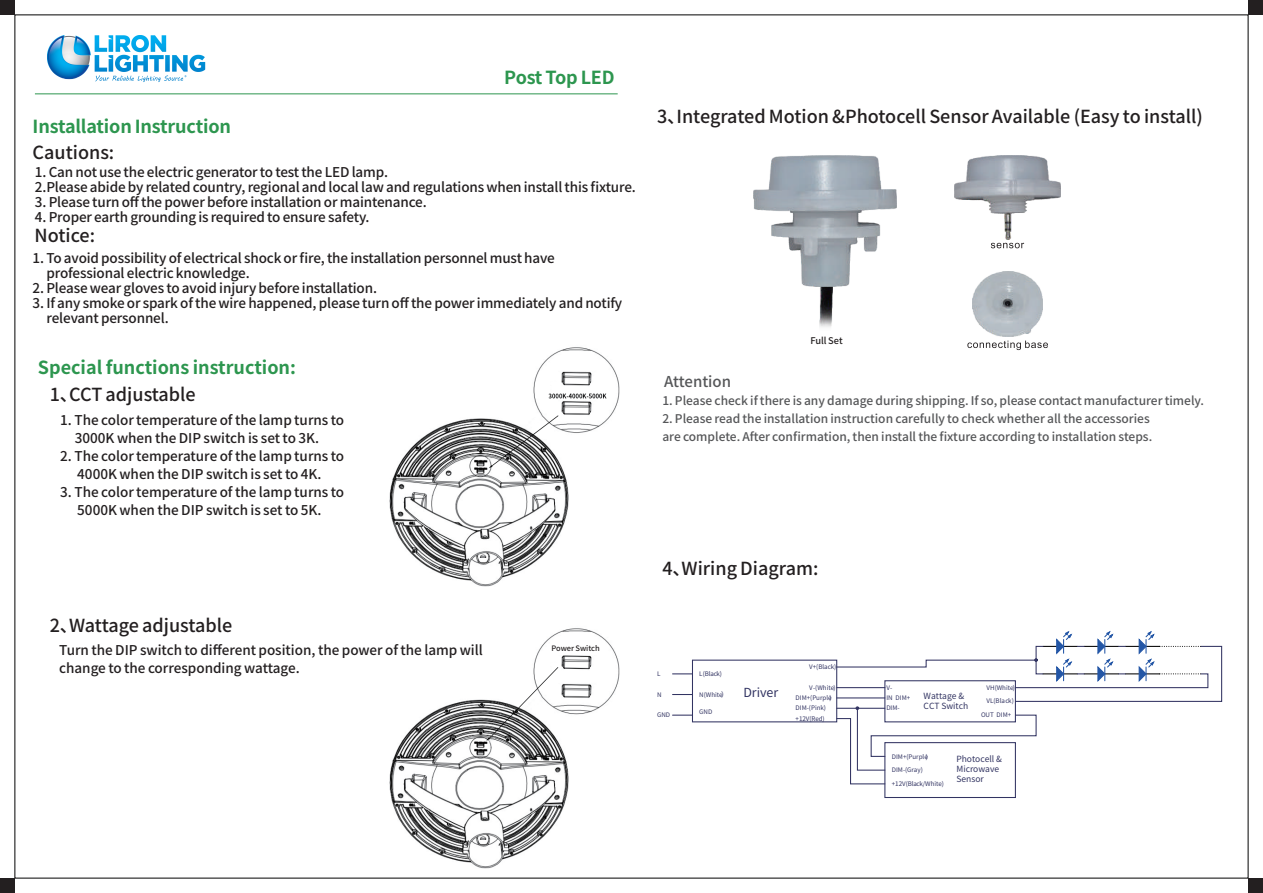
<style>
.page{position:relative;width:1263px;height:893px;background:#fff}
.page>*{position:absolute;margin:0;border:0;box-sizing:border-box;transform-origin:0 0}
.t1{font:500 18px "Source Han Sans SC";color:#231f20}
.t2{font:700 18px "Source Han Sans CN";letter-spacing:-.01em;color:#2d964f}
.t3{font:500 15px "Source Han Sans SC";color:#565759}
.t4{font:500 13.5px/18px "Source Han Sans SC";letter-spacing:-.01em;color:#231f20}
.t5{font:12.45px "Source Han Sans SC";color:#323462}
.t6{font:500 12px/18px "Source Han Sans SC";color:#565759}
.t7{font:500 9.15px "Source Han Sans SC";color:#231f20}
.t8{font:8.55px/10.2px "Source Han Sans SC";color:#323462}
.t9{font:500 7.5px "Source Han Sans SC";color:#231f20}
.t10{font:6.3px/10.4px "Source Han Sans SC";color:#323462}
.s1{font-size:6.75px}
</style>
<div class="page">
<img style="left:389px;top:628px;width:231px;height:240px">
<img style="left:389px;top:347px;width:231px;height:240px">
<div style="left:1248px;top:878px;width:15px;height:15px;background:#231f20"></div>
<div style="left:0;top:0;width:15px;height:15px;background:#231f20"></div>
<div style="left:1248px;top:0;width:15px;height:15px;background:#231f20"></div>
<div style="left:0;top:878px;width:15px;height:15px;background:#231f20"></div>
<hr style="left:35px;top:93px;width:583px;height:1px;background:#2d964f">
<div style="left:884px;top:742px;width:132px;height:56px;background:#fff;border:1px solid #323462"></div>
<svg style="left:836px;top:631px;width:387px;height:154px"></svg>
<svg style="left:672px;top:694px;width:20px;height:1px"></svg>
<svg style="left:672px;top:715px;width:20px;height:1px"></svg>
<svg style="left:672px;top:673px;width:20px;height:1px"></svg>
<img style="left:954px;top:155px;width:106px;height:84px">
<svg style="left:991px;top:243px;width:33px;height:5px"></svg>
<img style="left:972px;top:272px;width:70px;height:65px">
<svg style="left:967px;top:341px;width:81px;height:9px"></svg>
<img style="left:820px;top:286px;width:13px;height:41px">
<img style="left:753px;top:155px;width:144px;height:131px">
<div style="left:549px;top:645px;width:55px;height:10px;background:#fff"></div>
<img style="left:35px;top:35px;width:180px;height:60px">
<h1 class="t2" style="left:33px;top:116px;width:200px">Installation Instruction</h1>
<h1 class="t1" style="left:33px;top:143px;width:83px">Cautions:</h1>
<h1 class="t2" style="left:504px;top:67px;width:112px">Post Top LED</h1>
<p class="t4" style="left:35px;top:165px;width:602px;line-height:15px">1. Can not use the electric generator to test the LED lamp.<br>2.Please abide by related country, regional and local law and regulations when install this fixture.</p>
<p class="t4" style="left:35px;top:193px;width:393px">3. Please turn off the power before installation or maintenance.</p>
<p class="t4" style="left:35px;top:208px;width:336px">4. Proper earth grounding is required to ensure safety.</p>
<h1 class="t1" style="left:35px;top:225px;width:62px">Notice:</h1>
<p class="t4" style="left:47px;top:251px;width:510px;line-height:15px;text-indent:-14px">1. To avoid possibility of electrical shock or fire, the installation personnel must have professional electric knowledge.</p>
<p class="t4" style="left:33px;top:279px;width:346px">2. Please wear gloves to avoid injury before installation.</p>
<p class="t4" style="left:47px;top:296px;width:577px;line-height:15px;text-indent:-14px">3. If any smoke or spark of the wire happened, please turn off the power immediately and notify relevant personnel.</p>
<h1 class="t2" style="left:38px;top:357px;width:260px">Special functions instruction:</h1>
<h1 class="t1" style="left:50px;top:384px;width:147px">1、CCT adjustable</h1>
<p class="t4" style="left:75px;top:412px;width:271px;text-indent:-15px">1. The color temperature of the lamp turns to<br>3000K when the DIP switch is set to 3K.</p>
<p class="t4" style="left:60px;top:448px;width:285px;text-align:center">2. The color temperature of the lamp turns to<br>4000K when the DIP switch is set to 4K.</p>
<p class="t4" style="left:60px;top:484px;width:285px;text-align:center">3. The color temperature of the lamp turns to<br>5000K when the DIP switch is set to 5K.</p>
<h1 class="t1" style="left:50px;top:615px;width:184px">2、Wattage adjustable</h1>
<p class="t4" style="left:59px;top:642px;width:425px">Turn the DIP switch to different position, the power of the lamp will change to the corresponding wattage.</p>
<p class="t9" style="left:551px;top:644px;width:50px">Power Switch</p>
<h1 class="t1" style="left:657px;top:106px;width:547px">3、Integrated Motion &amp;Photocell Sensor Available (Easy to install)</h1>
<p class="t3" style="left:664px;top:373px;width:69px">Attention</p>
<p class="t7" style="left:810px;top:336px;width:34px">Full Set</p>
<p class="t6" style="left:662px;top:392px;width:543px">1. Please check if there is any damage during shipping. If so, please contact manufacturer timely.</p>
<p class="t6" style="left:662px;top:410px;width:491px">2. Please read the installation instruction carefully to check whether all the accessories are complete. After confirmation, then install the fixture according to installation steps.</p>
<h1 class="t1" style="left:662px;top:559px;width:157px">4、Wiring Diagram:</h1>
<p class="t10" style="left:657px;top:669px;width:5px">L</p>
<p class="t10" style="left:657px;top:689px;width:6px">N</p>
<p class="t10" style="left:657px;top:710px;width:15px">GND</p>
<p class="t10" style="left:699px;top:669px;width:24px">L(Black)</p>
<p class="t10" style="left:699px;top:706px;width:15px">GND</p>
<p class="t10" style="left:699px;top:689px;width:30px">N(White<span class="s1">）</span></p>
<p class="t5" style="left:743px;top:685px;width:36px">Driver</p>
<p class="t10" style="left:809px;top:662px;width:28px">V+(Black)</p>
<p class="t10" style="left:796px;top:682px;width:42px;text-indent:14px">V-(White)<br>DIM+(Purple)<br>DIM-(Pink) +12V(Red)</p>
<p class="t10" style="left:986px;top:682px;width:30px">VH(White)</p>
<p class="t10" style="left:886px;top:682px;width:25px">V-<br>IN DIM+<br>DIM-</p>
<p class="t8" style="left:924px;top:691px;width:46px">Wattage &amp;<br>CCT Switch</p>
<p class="t10" style="left:986px;top:696px;width:29px">VL(Black)</p>
<p class="t10" style="left:981px;top:710px;width:32px">OUT DIM+</p>
<p class="t10" style="left:892px;top:749px;width:53px;line-height:13.6px">DIM+(Purple)<br>DIM-(Gray) +12V(Black/White)</p>
<p class="t8" style="left:956px;top:754px;width:47px">Photocell &amp;<br>Microwave<br>Sensor</p>
</div>
